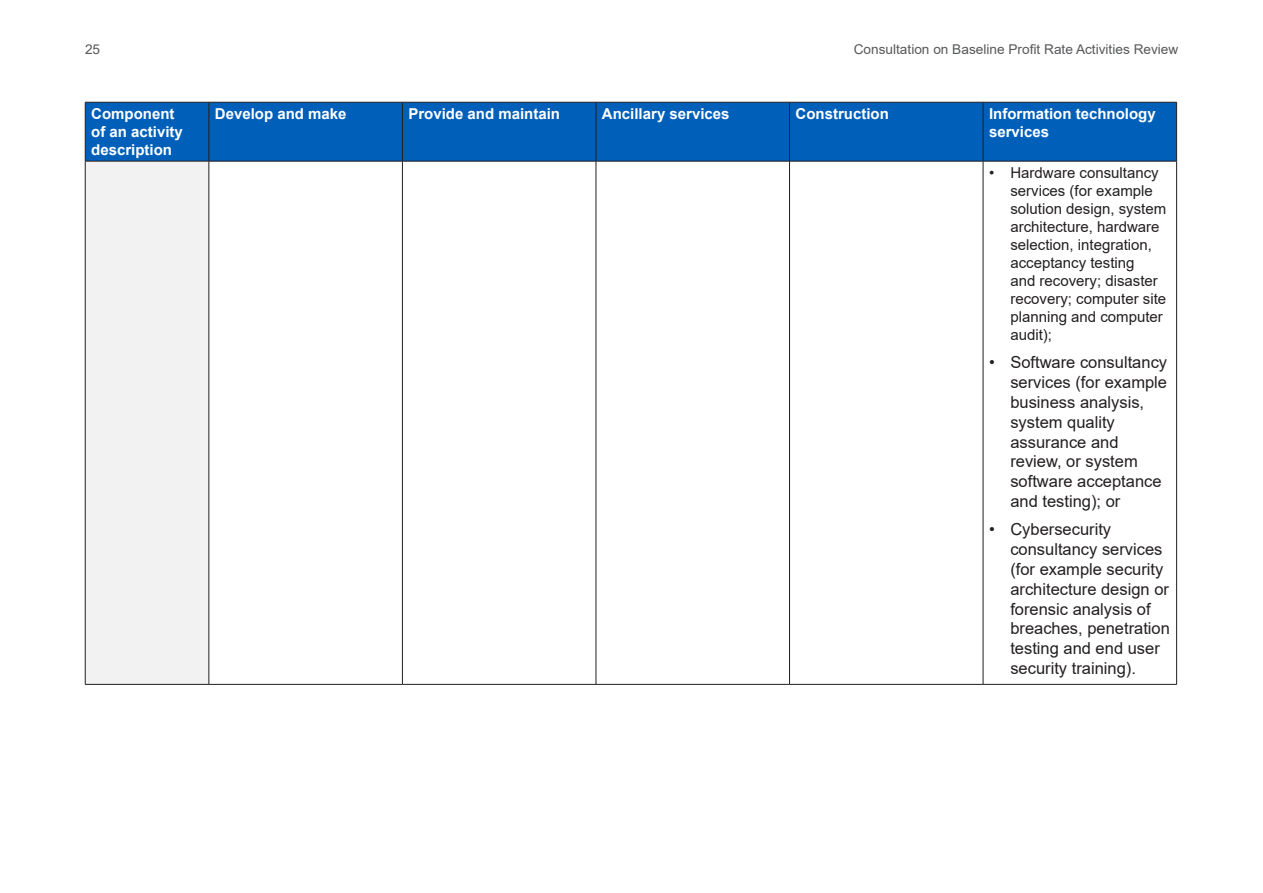
<style>
.page{position:relative;width:1263px;height:893px;background:#fff}
.page>*{position:absolute;margin:0;border:0;box-sizing:border-box;transform-origin:0 0}
.t1{font:16.5px/19.8px "Arial";color:#231f20}
.t2{font:15px/18px "Arial";color:#231f20}
.Table_body{font:700 15px/18px "Arial";color:#fff}
.t3{font:13.5px "Arial";color:#57585a}
</style>
<div class="page">
<div style="left:86px;top:103px;width:1090px;height:58px;background:#005fb9"></div>
<div style="left:85px;top:161px;width:124px;height:523px;background:#f2f2f2"></div>
<hr style="left:85px;top:161px;width:1px;height:523px;background:#231f20">
<hr style="left:209px;top:161px;width:1px;height:523px;background:#231f20">
<hr style="left:402px;top:161px;width:1px;height:523px;background:#231f20">
<hr style="left:596px;top:161px;width:1px;height:523px;background:#231f20">
<hr style="left:789px;top:161px;width:1px;height:523px;background:#231f20">
<hr style="left:983px;top:161px;width:1px;height:523px;background:#231f20">
<hr style="left:1176px;top:161px;width:1px;height:523px;background:#231f20">
<hr style="left:85px;top:684px;width:124px;height:1px;background:#231f20">
<hr style="left:209px;top:684px;width:193px;height:1px;background:#231f20">
<hr style="left:402px;top:684px;width:194px;height:1px;background:#231f20">
<hr style="left:596px;top:684px;width:193px;height:1px;background:#231f20">
<hr style="left:789px;top:684px;width:194px;height:1px;background:#231f20">
<hr style="left:983px;top:684px;width:194px;height:1px;background:#231f20">
<hr style="left:85px;top:102px;width:124px;height:1px;background:#231f20">
<hr style="left:85px;top:102px;width:1px;height:59px;background:#231f20">
<hr style="left:209px;top:102px;width:193px;height:1px;background:#231f20">
<hr style="left:209px;top:102px;width:1px;height:59px;background:#231f20">
<hr style="left:402px;top:102px;width:194px;height:1px;background:#231f20">
<hr style="left:402px;top:102px;width:1px;height:59px;background:#231f20">
<hr style="left:596px;top:102px;width:193px;height:1px;background:#231f20">
<hr style="left:596px;top:102px;width:1px;height:59px;background:#231f20">
<hr style="left:789px;top:102px;width:194px;height:1px;background:#231f20">
<hr style="left:789px;top:102px;width:1px;height:59px;background:#231f20">
<hr style="left:983px;top:102px;width:194px;height:1px;background:#231f20">
<hr style="left:983px;top:102px;width:1px;height:59px;background:#231f20">
<hr style="left:1176px;top:102px;width:1px;height:59px;background:#231f20">
<hr style="left:85px;top:161px;width:124px;height:1px;background:#231f20">
<hr style="left:209px;top:161px;width:193px;height:1px;background:#231f20">
<hr style="left:402px;top:161px;width:194px;height:1px;background:#231f20">
<hr style="left:596px;top:161px;width:193px;height:1px;background:#231f20">
<hr style="left:789px;top:161px;width:194px;height:1px;background:#231f20">
<hr style="left:983px;top:161px;width:194px;height:1px;background:#231f20">
<p class="t3" style="left:85px;top:40px;width:17px">25</p>
<p class="t3" style="left:854px;top:40px;width:326px">Consultation on Baseline Profit Rate Activities Review</p>
<p class="Table_body" style="left:91px;top:105px;width:93px">Component of an activity description</p>
<p class="Table_body" style="left:215px;top:105px;width:133px">Develop and make</p>
<p class="Table_body" style="left:408px;top:105px;width:153px">Provide and maintain</p>
<p class="Table_body" style="left:602px;top:105px;width:129px">Ancillary services</p>
<p class="Table_body" style="left:795px;top:105px;width:95px">Construction</p>
<p class="Table_body" style="left:989px;top:105px;width:168px">Information technology services</p>
<p class="t2" style="left:1010px;top:164px;width:157px;text-indent:-21px">• Hardware consultancy services (for example solution design, system architecture, hardware selection, integration, acceptancy testing<br>and recovery; disaster recovery; computer site planning and computer audit);</p>
<p class="t1" style="left:1010px;top:353px;width:158px;text-indent:-21px">• Software consultancy services (for example business analysis, system quality assurance and review, or system software acceptance and testing); or</p>
<p class="t1" style="left:1010px;top:519px;width:161px;text-indent:-21px">• Cybersecurity consultancy services (for example security architecture design or forensic analysis of breaches, penetration testing and end user security training).</p>
</div>
